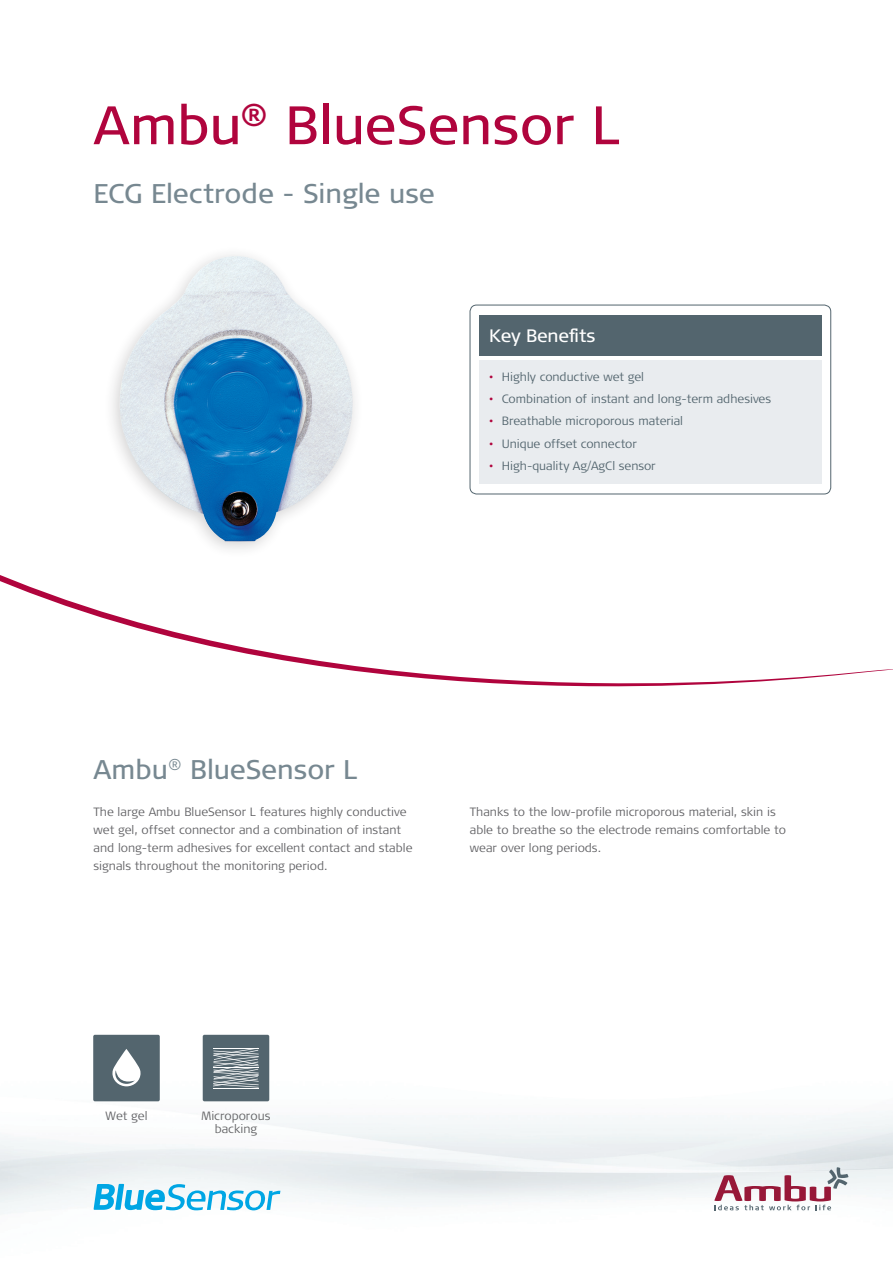
<style>
.page{position:relative;width:893px;height:1263px;background:#fff}
.page>*{position:absolute;margin:0;border:0;box-sizing:border-box;transform-origin:0 0}
.t1{font:54px "Signa OT";color:#b0043d}
.t2{font:27px "Signa OT";color:#778891}
.t3{font:18px "Signa OT";letter-spacing:-.01em;color:#fff}
.t4{font:300 12px/18px "Signa OT";color:#636366}
.t5{font:300 12px "Signa OT";color:#53656e}
.s1{color:#b0043d}
</style>
<div class="page">
<svg style="left:0;top:575px;width:893px;height:111px"></svg>
<img style="left:0;top:1079px;width:893px;height:136px">
<svg style="left:714px;top:1167px;width:134px;height:43px"></svg>
<img style="left:115px;top:256px;width:240px;height:285px">
<div style="left:470px;top:305px;width:361px;height:189px;border:1px solid #53656e;border-radius:7px"></div>
<div style="left:479px;top:360px;width:342px;height:123px;background:#e9ecef"></div>
<div style="left:479px;top:315px;width:342px;height:41px;background:#53656e"></div>
<div style="left:93px;top:1035px;width:67px;height:66px;background:#53656e;border-radius:2px"></div>
<svg style="left:112px;top:1049px;width:29px;height:37px"></svg>
<div style="left:203px;top:1035px;width:66px;height:66px;background:#53656e;border-radius:2px"></div>
<hr style="left:213px;top:1088px;width:46px;height:1px;background:#fff">
<svg style="left:213px;top:1048px;width:46px;height:39px"></svg>
<svg style="left:94px;top:1184px;width:186px;height:26px"></svg>
<h1 class="t1" style="left:94px;top:94px;width:527px">Ambu<sup>®</sup> BlueSensor L</h1>
<h2 class="t2" style="left:94px;top:178px;width:343px">ECG Electrode - Single use</h2>
<h3 class="t3" style="left:489px;top:325px;width:108px">Key Benefits</h3>
<p class="t5" style="left:489px;top:370px;width:156px"><span class="s1">•</span> Highly conductive wet gel</p>
<p class="t5" style="left:489px;top:392px;width:284px"><span class="s1">•</span> Combination of instant and long-term adhesives</p>
<p class="t5" style="left:489px;top:414px;width:195px"><span class="s1">•</span> Breathable microporous material</p>
<p class="t5" style="left:489px;top:436px;width:149px"><span class="s1">•</span> Unique offset connector</p>
<p class="t5" style="left:489px;top:459px;width:168px"><span class="s1">•</span> High-quality Ag/AgCl sensor</p>
<h2 class="t2" style="left:94px;top:754px;width:265px">Ambu<sup>®</sup> BlueSensor L</h2>
<p class="t4" style="left:94px;top:803px;width:320px">The large Ambu BlueSensor L features highly conductive wet gel, offset connector and a combination of instant and long-term adhesives for excellent contact and stable signals throughout the monitoring period.</p>
<p class="t4" style="left:470px;top:803px;width:318px">Thanks to the low-profile microporous material, skin is able to breathe so the electrode remains comfortable to wear over long periods.</p>
<p class="t4" style="left:106px;top:1107px;width:43px">Wet gel</p>
<p class="t4" style="left:202px;top:1109px;width:70px;line-height:13.5px;text-align:center">Microporous backing</p>
</div>
